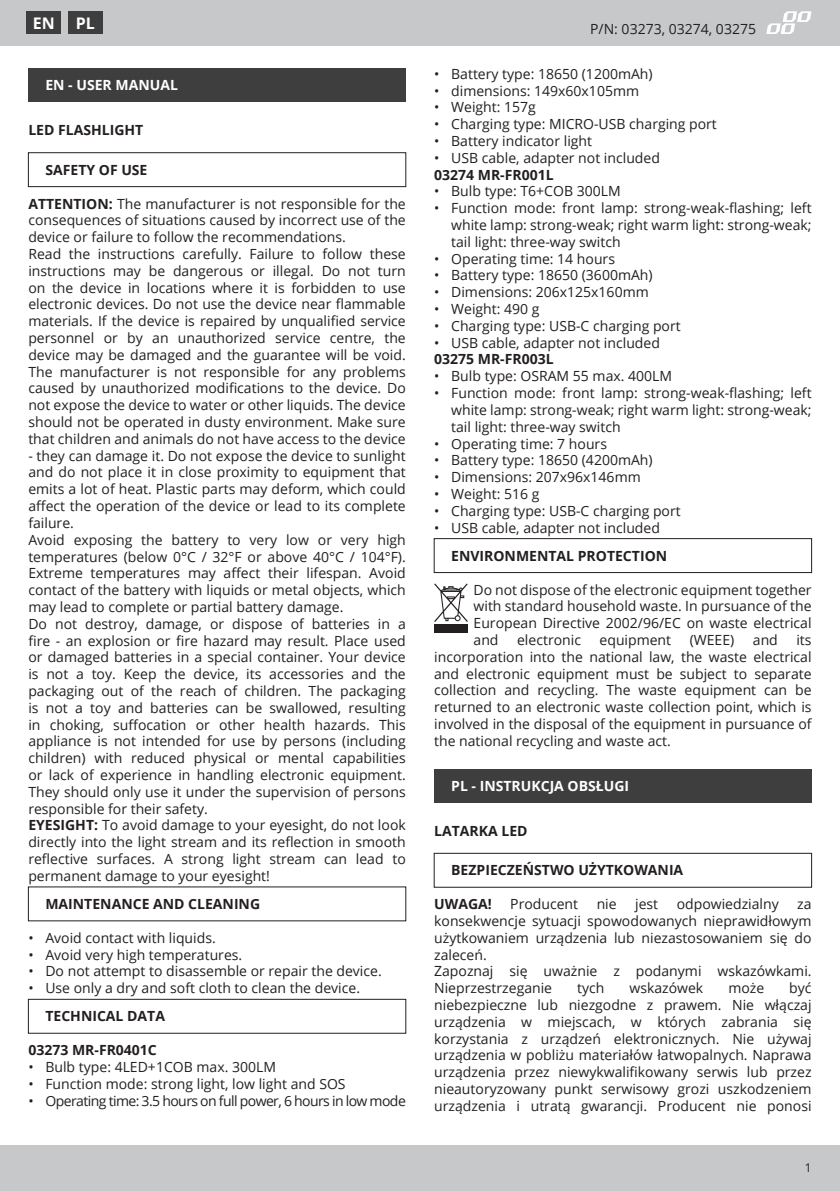
<style>
.page{position:relative;width:840px;height:1191px;background:#fff}
.page>*{position:absolute;margin:0;border:0;box-sizing:border-box;transform-origin:0 0}
.Jezyk_Ikona{font:700 16px "Open Sans";color:#fff}
.Tekst{font:14px/16.8px "Open Sans";color:#231f20;text-align:justify}
.Nagłówek_ROZDZIAŁU{font:700 14px "Open Sans";color:#231f20}
.Tekst-2{font:14px "Open Sans";letter-spacing:-.04em;color:#231f20}
.Tekst-3{font:700 14px "Open Sans";color:#231f20}
.Jezyk{font:700 14px "Open Sans";color:#fff}
.Nazwa_produktu{font:700 14px "Open Sans";color:#231f20}
.t1{font:12px "Open Sans";color:#231f20}
.s1{font-weight:700}
</style>
<div class="page">
<div style="left:0;top:0;width:839px;height:45px;background:#c7c8ca"></div>
<div style="left:0;top:1145px;width:839px;height:46px;background:#c7c8ca"></div>
<svg style="left:766px;top:11px;width:45px;height:23px"></svg>
<div style="left:28px;top:68px;width:377px;height:34px;background:#3e3e3f"></div>
<div style="left:28px;top:152px;width:378px;height:35px;border:1px solid #231f20"></div>
<div style="left:28px;top:998px;width:378px;height:35px;border:1px solid #231f20"></div>
<div style="left:433px;top:538px;width:378px;height:35px;border:1px solid #231f20"></div>
<div style="left:434px;top:768px;width:377px;height:34px;background:#3e3e3f"></div>
<div style="left:433px;top:853px;width:378px;height:34px;border:1px solid #231f20"></div>
<svg style="left:434px;top:583px;width:33px;height:39px"></svg>
<div style="left:434px;top:624px;width:33px;height:9px;background:#231f20"></div>
<div style="left:27px;top:11px;width:34px;height:23px;background:#3e3e3f"></div>
<div style="left:68px;top:11px;width:34px;height:23px;background:#3e3e3f"></div>
<p class="Jezyk_Ikona" style="left:33px;top:12px;width:23px">EN</p>
<p class="Jezyk_Ikona" style="left:76px;top:12px;width:21px">PL</p>
<p class="Jezyk" style="left:45px;top:75px;width:134px">EN - USER MANUAL</p>
<p class="Nazwa_produktu" style="left:28px;top:120px;width:116px">LED FLASHLIGHT</p>
<p class="Nagłówek_ROZDZIAŁU" style="left:45px;top:160px;width:103px">SAFETY OF USE</p>
<p class="Tekst" style="left:28px;top:195px;width:379px"><span class="s1">ATTENTION:</span> The manufacturer is not responsible for the consequences of situations caused by incorrect use of the device or failure to follow the recommendations.</p>
<p class="Tekst" style="left:28px;top:245px;width:379px">Read the instructions carefully. Failure to follow these instructions may be dangerous or illegal. Do not turn on the device in locations where it is forbidden to use electronic devices. Do not use the device near flammable materials. If the device is repaired by unqualified service personnel or by an unauthorized service centre, the device may be damaged and the guarantee will be void.<br>The manufacturer is not responsible for any problems caused by unauthorized modifications to the device. Do not expose the device to water or other liquids. The device should not be operated in dusty environment. Make sure that children and animals do not have access to the device</p>
<p class="Tekst" style="left:28px;top:447px;width:379px">- they can damage it. Do not expose the device to sunlight and do not place it in close proximity to equipment that emits a lot of heat. Plastic parts may deform, which could affect the operation of the device or lead to its complete failure.</p>
<p class="Tekst" style="left:28px;top:531px;width:379px">Avoid exposing the battery to very low or very high temperatures (below 0°C / 32°F or above 40°C / 104°F).<br>Extreme temperatures may affect their lifespan. Avoid contact of the battery with liquids or metal objects, which may lead to complete or partial battery damage.</p>
<p class="Tekst" style="left:28px;top:615px;width:379px">Do not destroy, damage, or dispose of batteries in a fire - an explosion or fire hazard may result. Place used or damaged batteries in a special container. Your device is not a toy. Keep the device, its accessories and the packaging out of the reach of children. The packaging is not a toy and batteries can be swallowed, resulting in choking, suffocation or other health hazards. This appliance is not intended for use by persons (including children) with reduced physical or mental capabilities or lack of experience in handling electronic equipment.<br>They should only use it under the supervision of persons responsible for their safety.</p>
<p class="Tekst" style="left:28px;top:816px;width:379px"><span class="s1">EYESIGHT:</span> To avoid damage to your eyesight, do not look directly into the light stream and its reflection in smooth reflective surfaces. A strong light stream can lead to permanent damage to your eyesight!</p>
<p class="Nagłówek_ROZDZIAŁU" style="left:45px;top:894px;width:216px">MAINTENANCE AND CLEANING</p>
<p class="Tekst" style="left:28px;top:929px;width:189px">• Avoid contact with liquids.</p>
<p class="Tekst" style="left:28px;top:945px;width:215px">• Avoid very high temperatures.</p>
<p class="Tekst" style="left:28px;top:962px;width:355px">• Do not attempt to disassemble or repair the device.</p>
<p class="Tekst" style="left:28px;top:979px;width:333px">• Use only a dry and soft cloth to clean the device.</p>
<p class="Nagłówek_ROZDZIAŁU" style="left:45px;top:1006px;width:121px">TECHNICAL DATA</p>
<p class="Tekst-3" style="left:28px;top:1040px;width:130px">03273 MR-FR0401C</p>
<p class="Tekst" style="left:28px;top:1058px;width:249px">• Bulb type: 4LED+1COB max. 300LM</p>
<p class="Tekst" style="left:28px;top:1075px;width:318px">• Function mode: strong light, low light and SOS</p>
<p class="Tekst-2" style="left:28px;top:1091px;width:379px">• Operating time: 3.5 hours on full power, 6 hours in low mode</p>
<p class="Tekst" style="left:589px;top:20px;width:167px">P/N: 03273, 03274, 03275</p>
<p class="Tekst" style="left:434px;top:65px;width:220px">• Battery type: 18650 (1200mAh)</p>
<p class="Tekst" style="left:434px;top:82px;width:206px">• dimensions: 149x60x105mm</p>
<p class="Tekst" style="left:434px;top:99px;width:103px">• Weight: 157g</p>
<p class="Tekst" style="left:434px;top:115px;width:284px">• Charging type: MICRO-USB charging port</p>
<p class="Tekst" style="left:434px;top:132px;width:159px">• Battery indicator light</p>
<p class="Tekst" style="left:434px;top:149px;width:227px">• USB cable, adapter not included</p>
<p class="Tekst-3" style="left:434px;top:165px;width:121px">03274 MR-FR001L</p>
<p class="Tekst" style="left:434px;top:183px;width:188px">• Bulb type: T6+COB 300LM</p>
<p class="Tekst" style="left:451px;top:199px;width:362px;text-indent:-17px">• Function mode: front lamp: strong-weak-flashing; left white lamp: strong-weak; right warm light: strong-weak; tail light: three-way switch</p>
<p class="Tekst" style="left:434px;top:250px;width:182px">• Operating time: 14 hours</p>
<p class="Tekst" style="left:434px;top:267px;width:220px">• Battery type: 18650 (3600mAh)</p>
<p class="Tekst" style="left:434px;top:283px;width:216px">• Dimensions: 206x125x160mm</p>
<p class="Tekst" style="left:434px;top:300px;width:107px">• Weight: 490 g</p>
<p class="Tekst" style="left:434px;top:317px;width:248px">• Charging type: USB-C charging port</p>
<p class="Tekst" style="left:434px;top:334px;width:227px">• USB cable, adapter not included</p>
<p class="Tekst-3" style="left:434px;top:349px;width:121px">03275 MR-FR003L</p>
<p class="Tekst" style="left:434px;top:367px;width:239px">• Bulb type: OSRAM 55 max. 400LM</p>
<p class="Tekst" style="left:451px;top:384px;width:362px;text-indent:-17px">• Function mode: front lamp: strong-weak-flashing; left white lamp: strong-weak; right warm light: strong-weak; tail light: three-way switch</p>
<p class="Tekst" style="left:434px;top:435px;width:174px">• Operating time: 7 hours</p>
<p class="Tekst" style="left:434px;top:451px;width:220px">• Battery type: 18650 (4200mAh)</p>
<p class="Tekst" style="left:434px;top:468px;width:208px">• Dimensions: 207x96x146mm</p>
<p class="Tekst" style="left:434px;top:485px;width:107px">• Weight: 516 g</p>
<p class="Tekst" style="left:434px;top:502px;width:248px">• Charging type: USB-C charging port</p>
<p class="Tekst" style="left:434px;top:519px;width:227px">• USB cable, adapter not included</p>
<p class="Nagłówek_ROZDZIAŁU" style="left:451px;top:546px;width:217px">ENVIRONMENTAL PROTECTION</p>
<p class="Tekst" style="left:473px;top:580px;width:339px">Do not dispose of the electronic equipment together with standard household waste. In pursuance of the European Directive 2002/96/EC on waste electrical and</p>
<p class="Tekst" style="left:517px;top:631px;width:65px">electronic</p>
<p class="Tekst" style="left:599px;top:631px;width:73px">equipment</p>
<p class="Tekst" style="left:689px;top:631px;width:46px">(WEEE)</p>
<p class="Tekst" style="left:752px;top:631px;width:26px">and</p>
<p class="Tekst" style="left:434px;top:631px;width:379px;text-indent:362px">its incorporation into the national law, the waste electrical and electronic equipment must be subject to separate collection and recycling. The waste equipment can be returned to an electronic waste collection point, which is involved in the disposal of the equipment in pursuance of the national recycling and waste act.</p>
<p class="Jezyk" style="left:451px;top:775px;width:179px">PL - INSTRUKCJA OBSŁUGI</p>
<p class="Nazwa_produktu" style="left:434px;top:821px;width:95px">LATARKA LED</p>
<p class="Nagłówek_ROZDZIAŁU" style="left:451px;top:860px;width:233px">BEZPIECZEŃSTWO UŻYTKOWANIA</p>
<p class="Tekst-3" style="left:434px;top:894px;width:59px">UWAGA!</p>
<p class="Tekst" style="left:510px;top:895px;width:69px">Producent</p>
<p class="Tekst" style="left:596px;top:895px;width:21px">nie</p>
<p class="Tekst" style="left:634px;top:895px;width:25px">jest</p>
<p class="Tekst" style="left:676px;top:895px;width:104px">odpowiedzialny</p>
<p class="Tekst" style="left:434px;top:895px;width:379px;text-indent:363px">za konsekwencje sytuacji spowodowanych nieprawidłowym użytkowaniem urządzenia lub niezastosowaniem się do zaleceń.</p>
<p class="Tekst" style="left:434px;top:962px;width:379px">Zapoznaj się uważnie z podanymi wskazówkami.<br>Nieprzestrzeganie</p>
<p class="Tekst" style="left:434px;top:979px;width:379px;text-indent:355px">być niebezpieczne lub niezgodne z prawem. Nie włączaj urządzenia w miejscach, w których zabrania się korzystania z urządzeń elektronicznych. Nie używaj urządzenia w pobliżu materiałów łatwopalnych. Naprawa urządzenia przez niewykwalifikowany serwis lub przez nieautoryzowany punkt serwisowy grozi uszkodzeniem urządzenia i utratą gwarancji. Producent nie ponosi</p>
<p class="Tekst" style="left:577px;top:979px;width:29px">tych</p>
<p class="Tekst" style="left:629px;top:979px;width:75px">wskazówek</p>
<p class="Tekst" style="left:728px;top:979px;width:37px">może</p>
<p class="t1" style="left:804px;top:1159px;width:8px">1</p>
</div>
